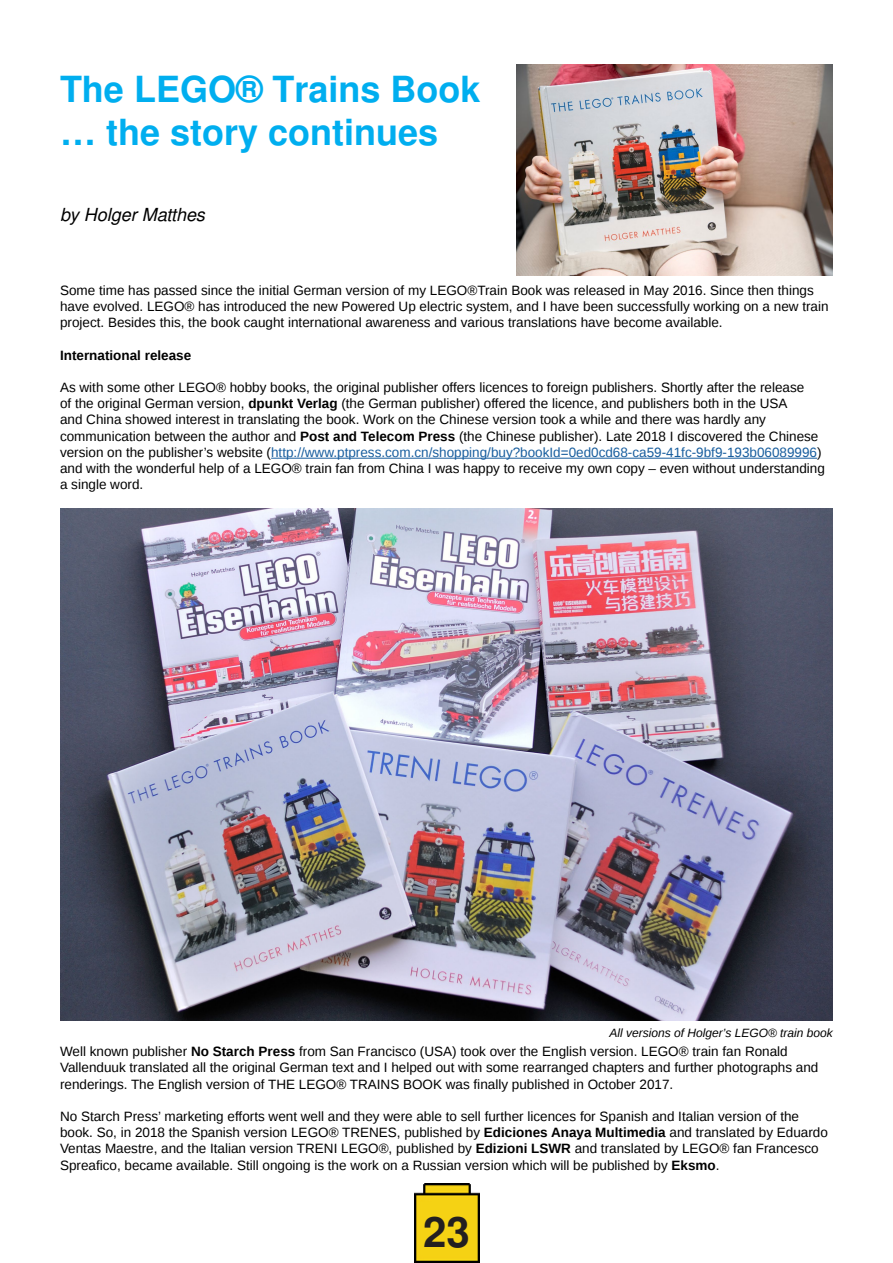
<style>
.page{position:relative;width:893px;height:1263px;background:#fff}
.page>*{position:absolute;margin:0;border:0;box-sizing:border-box;transform-origin:0 0}
.t1{font:700 42px "Free Sans";color:#231f20}
.t2{font:700 36px/43.2px "Free Sans";color:#00aeef}
.t3{font:italic 18px "Free Sans";letter-spacing:-.005em;color:#000}
.t4{font:13.5px/16.2px "Liberation Sans";color:#000}
.t5{font:700 13.5px "Liberation Sans";color:#000}
.t6{font:italic 12px "Liberation Sans";color:#000}
.s1{font-weight:700}
.s2{color:#175d9e}
</style>
<div class="page">
<hr style="left:271px;top:458px;width:546px;height:1px;background:#175d9e">
<img style="left:60px;top:509px;width:773px;height:511px">
<img style="left:517px;top:65px;width:316px;height:211px">
<img style="left:414px;top:1183px;width:66px;height:80px">
<h2 class="t2" style="left:60px;top:66px;width:422px">The LEGO® Trains Book … the story continues</h2>
<h3 class="t3" style="left:60px;top:203px;width:146px">by Holger Matthes</h3>
<p class="t4" style="left:60px;top:282px;width:770px">Some time has passed since the initial German version of my LEGO®Train Book was released in May 2016. Since then things have evolved. LEGO® has introduced the new Powered Up electric system, and I have been successfully working on a new train project. Besides this, the book caught international awareness and various translations have become available.</p>
<p class="t5" style="left:60px;top:347px;width:133px">International release</p>
<p class="t4" style="left:60px;top:379px;width:766px">As with some other LEGO® hobby books, the original publisher offers licences to foreign publishers. Shortly after the release<br>of the original German version, <span class="s1">dpunkt Verlag</span> (the German publisher) offered the licence, and publishers both in the USA<br>and China showed interest in translating the book. Work on the Chinese version took a while and there was hardly any communication between the author and <span class="s1">Post and Telecom Press</span> (the Chinese publisher). Late 2018 I discovered the Chinese version on the publisher’s website (<span class="s2">http://www.ptpress.com.cn/shopping/buy?bookId=0ed0cd68-ca59-41fc-9bf9-193b06089996</span>) and with the wonderful help of a LEGO® train fan from China I was happy to receive my own copy – even without understanding a single word.</p>
<p class="t6" style="left:609px;top:1026px;width:225px">All versions of Holger’s LEGO® train book</p>
<p class="t4" style="left:60px;top:1043px;width:760px">Well known publisher <span class="s1">No Starch Press</span> from San Francisco (USA) took over the English version. LEGO® train fan Ronald<br>Vallenduuk translated all the original German text and I helped out with some rearranged chapters and further photographs and renderings. The English version of THE LEGO® TRAINS BOOK was finally published in October 2017.</p>
<p class="t4" style="left:60px;top:1108px;width:769px">No Starch Press’ marketing efforts went well and they were able to sell further licences for Spanish and Italian version of the book. So, in 2018 the Spanish version LEGO® TRENES, published by <span class="s1">Ediciones Anaya Multimedia</span> and translated by Eduardo Ventas Maestre, and the Italian version TRENI LEGO®, published by <span class="s1">Edizioni LSWR</span> and translated by LEGO® fan Francesco Spreafico, became available. Still ongoing is the work on a Russian version which will be published by <span class="s1">Eksmo</span>.</p>
<h1 class="t1" style="left:423px;top:1199px;width:48px">23</h1>
</div>
